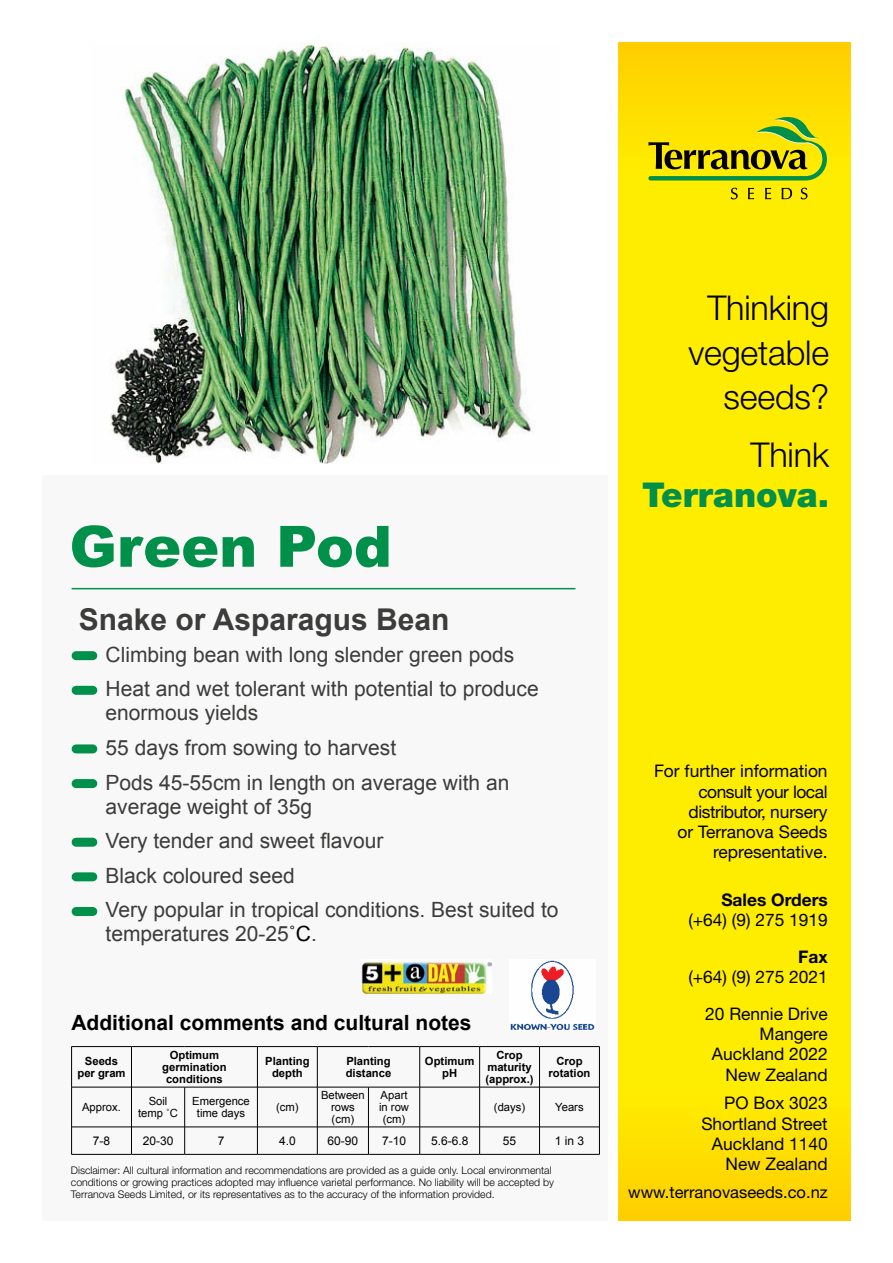
<style>
.page{position:relative;width:893px;height:1263px;background:#fff}
.page>*{position:absolute;margin:0;border:0;box-sizing:border-box;transform-origin:0 0}
.t1{font:900 57px "Arial";color:#00904a}
.t2{font:300 34.2px/44.5px "Helvetica Neue";letter-spacing:-.005em;color:#000;text-align:right}
.t3{font:900 34.2px "Helvetica Neue";color:#00904a}
.t4{font:700 30px "Arial";color:#3c3c3b}
.t5{font:21px/34.7px "Arial";color:#3c3c3b}
.t6{font:700 21px "Arial";color:#000}
.t7{font:17.4px/20.2px "Helvetica Neue";color:#000;text-align:right}
.t8{font:700 17.4px "Helvetica Neue";color:#000}
.t9{font:16.5px "Helvetica Neue";color:#000}
.t10{font:12px "Arial";color:#000}
.t11{font:700 11.25px/12px "Arial";color:#000;text-align:center}
.t12{font:11.25px/12px "Arial";color:#000;text-align:center}
.t13{font:300 10.5px/12px "Helvetica Neue";color:#000}
.s1{color:#000}
</style>
<div class="page">
<div style="left:43px;top:475px;width:564px;height:745px;background:#f8f8f8"></div>
<img style="left:110px;top:43px;width:421px;height:420px">
<div style="left:76px;top:651px;width:17px;height:9px;background:#00904a"></div>
<div style="left:76px;top:686px;width:17px;height:9px;background:#00904a"></div>
<div style="left:76px;top:744px;width:17px;height:9px;background:#00904a"></div>
<div style="left:76px;top:779px;width:17px;height:9px;background:#00904a"></div>
<div style="left:76px;top:838px;width:17px;height:9px;background:#00904a"></div>
<div style="left:76px;top:872px;width:17px;height:9px;background:#00904a"></div>
<div style="left:76px;top:907px;width:17px;height:9px;background:#00904a"></div>
<hr style="left:72px;top:588px;width:503px;height:1px;background:#00904a">
<svg style="left:618px;top:42px;width:232px;height:575px;background:#fee900"></svg>
<svg style="left:618px;top:617px;width:232px;height:603px;background:#ffe900"></svg>
<svg style="left:731px;top:188px;width:7px;height:11px"></svg>
<svg style="left:748px;top:188px;width:6px;height:11px"></svg>
<svg style="left:765px;top:188px;width:6px;height:11px"></svg>
<svg style="left:782px;top:188px;width:10px;height:11px"></svg>
<svg style="left:801px;top:188px;width:6px;height:11px"></svg>
<svg style="left:648px;top:117px;width:179px;height:63px;background:#bbbb0b"></svg>
<hr style="left:72px;top:1087px;width:59px;height:1px;background:#000">
<hr style="left:132px;top:1087px;width:53px;height:1px;background:#000">
<hr style="left:185px;top:1087px;width:72px;height:1px;background:#000">
<hr style="left:258px;top:1087px;width:59px;height:1px;background:#000">
<hr style="left:318px;top:1087px;width:50px;height:1px;background:#000">
<hr style="left:368px;top:1087px;width:52px;height:1px;background:#000">
<hr style="left:420px;top:1087px;width:59px;height:1px;background:#000">
<hr style="left:480px;top:1087px;width:59px;height:1px;background:#000">
<hr style="left:540px;top:1087px;width:59px;height:1px;background:#000">
<hr style="left:72px;top:1127px;width:59px;height:1px;background:#000">
<hr style="left:132px;top:1127px;width:52px;height:1px;background:#000">
<hr style="left:185px;top:1127px;width:72px;height:1px;background:#000">
<hr style="left:258px;top:1127px;width:59px;height:1px;background:#000">
<hr style="left:318px;top:1127px;width:50px;height:1px;background:#000">
<hr style="left:369px;top:1127px;width:51px;height:1px;background:#000">
<hr style="left:420px;top:1127px;width:59px;height:1px;background:#000">
<hr style="left:480px;top:1127px;width:59px;height:1px;background:#000">
<hr style="left:540px;top:1127px;width:59px;height:1px;background:#000">
<hr style="left:71px;top:1046px;width:60px;height:1px;background:#000">
<hr style="left:71px;top:1047px;width:1px;height:40px;background:#000">
<hr style="left:131px;top:1046px;width:54px;height:1px;background:#000">
<hr style="left:131px;top:1047px;width:1px;height:40px;background:#000">
<hr style="left:185px;top:1046px;width:72px;height:1px;background:#000">
<hr style="left:257px;top:1046px;width:60px;height:1px;background:#000">
<hr style="left:257px;top:1047px;width:1px;height:40px;background:#000">
<hr style="left:317px;top:1046px;width:51px;height:1px;background:#000">
<hr style="left:317px;top:1047px;width:1px;height:40px;background:#000">
<hr style="left:368px;top:1046px;width:52px;height:1px;background:#000">
<hr style="left:420px;top:1046px;width:60px;height:1px;background:#000">
<hr style="left:419px;top:1047px;width:1px;height:40px;background:#000">
<hr style="left:480px;top:1046px;width:59px;height:1px;background:#000">
<hr style="left:479px;top:1047px;width:1px;height:40px;background:#000">
<hr style="left:539px;top:1046px;width:61px;height:1px;background:#000">
<hr style="left:539px;top:1047px;width:1px;height:40px;background:#000">
<hr style="left:599px;top:1047px;width:1px;height:40px;background:#000">
<hr style="left:71px;top:1087px;width:1px;height:40px;background:#000">
<hr style="left:131px;top:1087px;width:1px;height:40px;background:#000">
<hr style="left:184px;top:1087px;width:1px;height:40px;background:#000">
<hr style="left:257px;top:1087px;width:1px;height:40px;background:#000">
<hr style="left:317px;top:1087px;width:1px;height:40px;background:#000">
<hr style="left:368px;top:1087px;width:1px;height:40px;background:#000">
<hr style="left:419px;top:1087px;width:1px;height:40px;background:#000">
<hr style="left:479px;top:1087px;width:1px;height:40px;background:#000">
<hr style="left:539px;top:1087px;width:1px;height:40px;background:#000">
<hr style="left:599px;top:1087px;width:1px;height:40px;background:#000">
<svg style="left:71px;top:1127px;width:1px;height:27px"></svg>
<svg style="left:131px;top:1127px;width:1px;height:27px"></svg>
<svg style="left:184px;top:1127px;width:1px;height:27px"></svg>
<svg style="left:257px;top:1127px;width:1px;height:27px"></svg>
<svg style="left:317px;top:1127px;width:1px;height:27px"></svg>
<svg style="left:368px;top:1127px;width:1px;height:27px"></svg>
<svg style="left:419px;top:1127px;width:1px;height:27px"></svg>
<svg style="left:479px;top:1127px;width:1px;height:27px"></svg>
<svg style="left:539px;top:1127px;width:1px;height:27px"></svg>
<svg style="left:599px;top:1127px;width:1px;height:27px"></svg>
<hr style="left:71px;top:1154px;width:60px;height:1px;background:#000">
<hr style="left:131px;top:1154px;width:54px;height:1px;background:#000">
<hr style="left:185px;top:1154px;width:72px;height:1px;background:#000">
<hr style="left:257px;top:1154px;width:60px;height:1px;background:#000">
<hr style="left:317px;top:1154px;width:51px;height:1px;background:#000">
<hr style="left:368px;top:1154px;width:52px;height:1px;background:#000">
<hr style="left:420px;top:1154px;width:60px;height:1px;background:#000">
<hr style="left:480px;top:1154px;width:59px;height:1px;background:#000">
<hr style="left:539px;top:1154px;width:61px;height:1px;background:#000">
<img style="left:362px;top:961px;width:130px;height:32px">
<img style="left:510px;top:960px;width:85px;height:70px">
<h1 class="t1" style="left:69px;top:505px;width:324px">Green Pod</h1>
<h3 class="t4" style="left:79px;top:600px;width:372px">Snake or Asparagus Bean</h3>
<p class="t5" style="left:106px;top:637px;width:435px">Climbing bean with long slender green pods<br>Heat and wet tolerant with potential to produce</p>
<p class="t5" style="left:106px;top:696px;width:405px">enormous yields<br>55 days from sowing to harvest<br>Pods 45-55cm in length on average with an</p>
<p class="t5" style="left:106px;top:789px;width:454px">average weight of 35g<br>Very tender and sweet flavour<br>Black coloured seed<br>Very popular in tropical conditions. Best suited to</p>
<p class="t5" style="left:106px;top:917px;width:213px">temperatures 20-25<span class="s1">˚C</span>.</p>
<p class="t6" style="left:71px;top:1008px;width:402px">Additional comments and cultural notes</p>
<p class="t11" style="left:77px;top:1055px;width:50px">Seeds per gram</p>
<p class="t11" style="left:162px;top:1049px;width:66px">Optimum germination conditions</p>
<p class="t11" style="left:265px;top:1055px;width:46px">Planting depth</p>
<p class="t11" style="left:346px;top:1055px;width:47px;text-align:left">Planting distance</p>
<p class="t11" style="left:425px;top:1055px;width:51px">Optimum pH</p>
<p class="t11" style="left:485px;top:1049px;width:50px">Crop maturity (approx.)</p>
<p class="t11" style="left:549px;top:1055px;width:43px">Crop rotation</p>
<p class="t12" style="left:82px;top:1101px;width:40px">Approx.</p>
<p class="t12" style="left:138px;top:1095px;width:42px">Soil temp ˚C</p>
<p class="t12" style="left:192px;top:1095px;width:59px">Emergence time days</p>
<p class="t12" style="left:276px;top:1101px;width:24px">(cm)</p>
<p class="t12" style="left:321px;top:1089px;width:45px">Between rows (cm)</p>
<p class="t12" style="left:379px;top:1089px;width:32px">Apart in row (cm)</p>
<p class="t12" style="left:494px;top:1101px;width:33px">(days)</p>
<p class="t12" style="left:555px;top:1101px;width:30px">Years</p>
<p class="t10" style="left:93px;top:1133px;width:19px">7-8</p>
<p class="t10" style="left:143px;top:1133px;width:32px">20-30</p>
<p class="t10" style="left:218px;top:1133px;width:8px">7</p>
<p class="t10" style="left:279px;top:1133px;width:18px">4.0</p>
<p class="t10" style="left:328px;top:1133px;width:32px">60-90</p>
<p class="t10" style="left:382px;top:1133px;width:26px">7-10</p>
<p class="t10" style="left:431px;top:1133px;width:39px">5.6-6.8</p>
<p class="t10" style="left:503px;top:1133px;width:15px">55</p>
<p class="t10" style="left:555px;top:1133px;width:31px">1 in 3</p>
<p class="t13" style="left:71px;top:1164px;width:485px">Disclaimer: All cultural information and recommendations are provided as a guide only. Local environmental conditions or growing practices adopted may influence varietal performance. No liability will be accepted by<br>Terranova Seeds Limited, or its representatives as to the accuracy of the information provided.</p>
<h2 class="t2" style="left:688px;top:285px;width:142px">Thinking vegetable seeds?</h2>
<h2 class="t2" style="left:751px;top:431px;width:80px">Think</h2>
<h2 class="t3" style="left:642px;top:475px;width:188px">Terranova.</h2>
<p class="t7" style="left:654px;top:761px;width:175px">For further information consult your local distributor, nursery<br>or Terranova Seeds representative.</p>
<p class="t8" style="left:721px;top:889px;width:108px">Sales Orders</p>
<p class="t7" style="left:688px;top:910px;width:141px">(+64) (9) 275 1919</p>
<p class="t8" style="left:798px;top:946px;width:31px">Fax</p>
<p class="t7" style="left:688px;top:958px;width:141px;line-height:36.6px">(+64) (9) 275 2021<br>20 Rennie Drive</p>
<p class="t7" style="left:712px;top:1023px;width:117px">Mangere<br>Auckland 2022<br>New Zealand</p>
<p class="t7" style="left:701px;top:1093px;width:128px">PO Box 3023<br>Shortland Street<br>Auckland 1140<br>New Zealand</p>
<p class="t9" style="left:628px;top:1182px;width:201px">www.terranovaseeds.co.nz</p>
</div>
